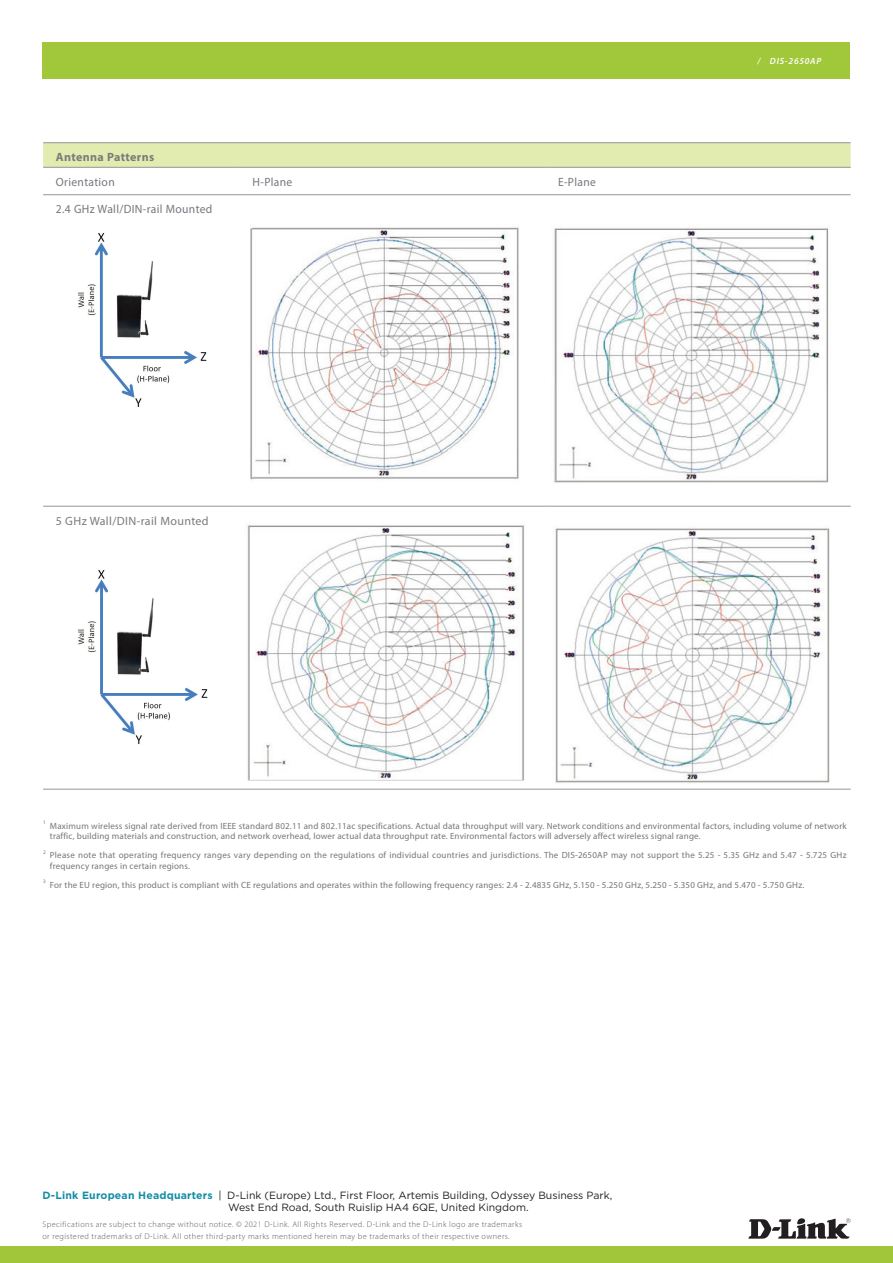
<style>
.page{position:relative;width:893px;height:1263px;background:#fff}
.page>*{position:absolute;margin:0;border:0;box-sizing:border-box;transform-origin:0 0}
.t1{font:12px "Myriad Pro";letter-spacing:.03em;color:#74787d}
.t2{font:12px "Myriad Pro";letter-spacing:.03em;color:#7b7b7a}
.t3{font:700 12px "Myriad Pro";letter-spacing:.03em;color:#7b7b7a}
.t4{font:10.5px/12.6px "Gotham";color:#231f20}
.t5{font:9px/10.5px "Myriad Pro";letter-spacing:.02em;color:#767675}
.t6{font:italic 600 9px "Myriad Pro";letter-spacing:.085em;color:#fff}
.t7{font:300 8.25px/12px "Myriad Pro";letter-spacing:.05em;color:#57585a}
.t8{font:5.25px "Myriad Pro";color:#767675}
.s1{font-weight:700;color:#148da7}
</style>
<div class="page">
<div style="left:0;top:1247px;width:893px;height:16px;background:#a1c63a"></div>
<div style="left:43px;top:43px;width:807px;height:36px;background:#a1c73a"></div>
<svg style="left:748px;top:1218px;width:102px;height:21px"></svg>
<svg style="left:43px;top:143px;width:808px;height:24px;background:#e1eaaf"></svg>
<hr style="left:43px;top:142px;width:197px;height:1px;background:#939598">
<hr style="left:240px;top:142px;width:305px;height:1px;background:#939598">
<hr style="left:545px;top:142px;width:306px;height:1px;background:#939598">
<hr style="left:43px;top:167px;width:197px;height:1px;background:#939598">
<hr style="left:240px;top:167px;width:305px;height:1px;background:#939598">
<hr style="left:545px;top:167px;width:306px;height:1px;background:#939598">
<hr style="left:43px;top:194px;width:197px;height:1px;background:#939598">
<hr style="left:240px;top:194px;width:305px;height:1px;background:#939598">
<hr style="left:545px;top:194px;width:306px;height:1px;background:#939598">
<hr style="left:43px;top:506px;width:197px;height:1px;background:#939598">
<hr style="left:240px;top:506px;width:305px;height:1px;background:#939598">
<hr style="left:545px;top:506px;width:306px;height:1px;background:#939598">
<hr style="left:43px;top:789px;width:197px;height:1px;background:#939598">
<hr style="left:240px;top:789px;width:305px;height:1px;background:#939598">
<hr style="left:545px;top:789px;width:306px;height:1px;background:#939598">
<img style="left:78px;top:233px;width:129px;height:174px">
<div style="left:48px;top:227px;width:193px;height:187px;border:1px solid #fff;border-radius:2px"></div>
<img style="left:78px;top:570px;width:130px;height:174px">
<div style="left:49px;top:564px;width:192px;height:187px;border:1px solid #fff;border-radius:2px"></div>
<img style="left:250px;top:227px;width:269px;height:253px">
<div style="left:239px;top:224px;width:292px;height:261px;border:1px solid #fff;border-radius:2px"></div>
<img style="left:554px;top:228px;width:275px;height:254px">
<div style="left:545px;top:224px;width:292px;height:260px;border:1px solid #fff;border-radius:2px"></div>
<img style="left:247px;top:525px;width:278px;height:254px">
<div style="left:239px;top:521px;width:292px;height:260px;border:1px solid #fff;border-radius:2px"></div>
<img style="left:555px;top:527px;width:275px;height:256px">
<div style="left:548px;top:524px;width:291px;height:261px;border:1px solid #fff;border-radius:2px"></div>
<h1 class="t3" style="left:56px;top:149px;width:100px">Antenna Patterns</h1>
<h1 class="t1" style="left:56px;top:174px;width:60px">Orientation</h1>
<h1 class="t1" style="left:253px;top:174px;width:41px">H-Plane</h1>
<h1 class="t1" style="left:558px;top:174px;width:39px">E-Plane</h1>
<h1 class="t1" style="left:56px;top:202px;width:158px">2.4 GHz Wall/DIN-rail Mounted</h1>
<h1 class="t2" style="left:56px;top:513px;width:154px">5 GHz Wall/DIN-rail Mounted</h1>
<p class="t6" style="left:758px;top:56px;width:65px">/ DIS-2650AP</p>
<p class="t8" style="left:43px;top:819px;width:4px">1</p>
<p class="t5" style="left:50px;top:820px;width:798px">Maximum wireless signal rate derived from IEEE standard 802.11 and 802.11ac specifications. Actual data throughput will vary. Network conditions and environmental factors, including volume of network traffic, building materials and construction, and network overhead, lower actual data throughput rate. Environmental factors will adversely affect wireless signal range.</p>
<p class="t8" style="left:43px;top:849px;width:4px">2</p>
<p class="t5" style="left:50px;top:850px;width:798px">Please note that operating frequency ranges vary depending on the regulations of individual countries and jurisdictions. The DIS-2650AP may not support the 5.25 - 5.35 GHz and 5.47 - 5.725 GHz frequency ranges in certain regions.</p>
<p class="t8" style="left:43px;top:878px;width:4px">3</p>
<p class="t5" style="left:50px;top:879px;width:756px">For the EU region, this product is compliant with CE regulations and operates within the following frequency ranges: 2.4 - 2.4835 GHz, 5.150 - 5.250 GHz, 5.250 - 5.350 GHz, and 5.470 - 5.750 GHz.</p>
<p class="t4" style="left:228px;top:1189px;width:386px;text-indent:-186px"><span class="s1">D-Link European Headquarters</span> | D-Link (Europe) Ltd., First Floor, Artemis Building, Odyssey Business Park,<br>West End Road, South Ruislip HA4 6QE, United Kingdom.</p>
<p class="t7" style="left:43px;top:1218px;width:481px">Specifications are subject to change without notice. © 2021 D-Link. All Rights Reserved. D-Link and the D-Link logo are trademarks or registered trademarks of D-Link. All other third-party marks mentioned herein may be trademarks of their respective owners.</p>
</div>
